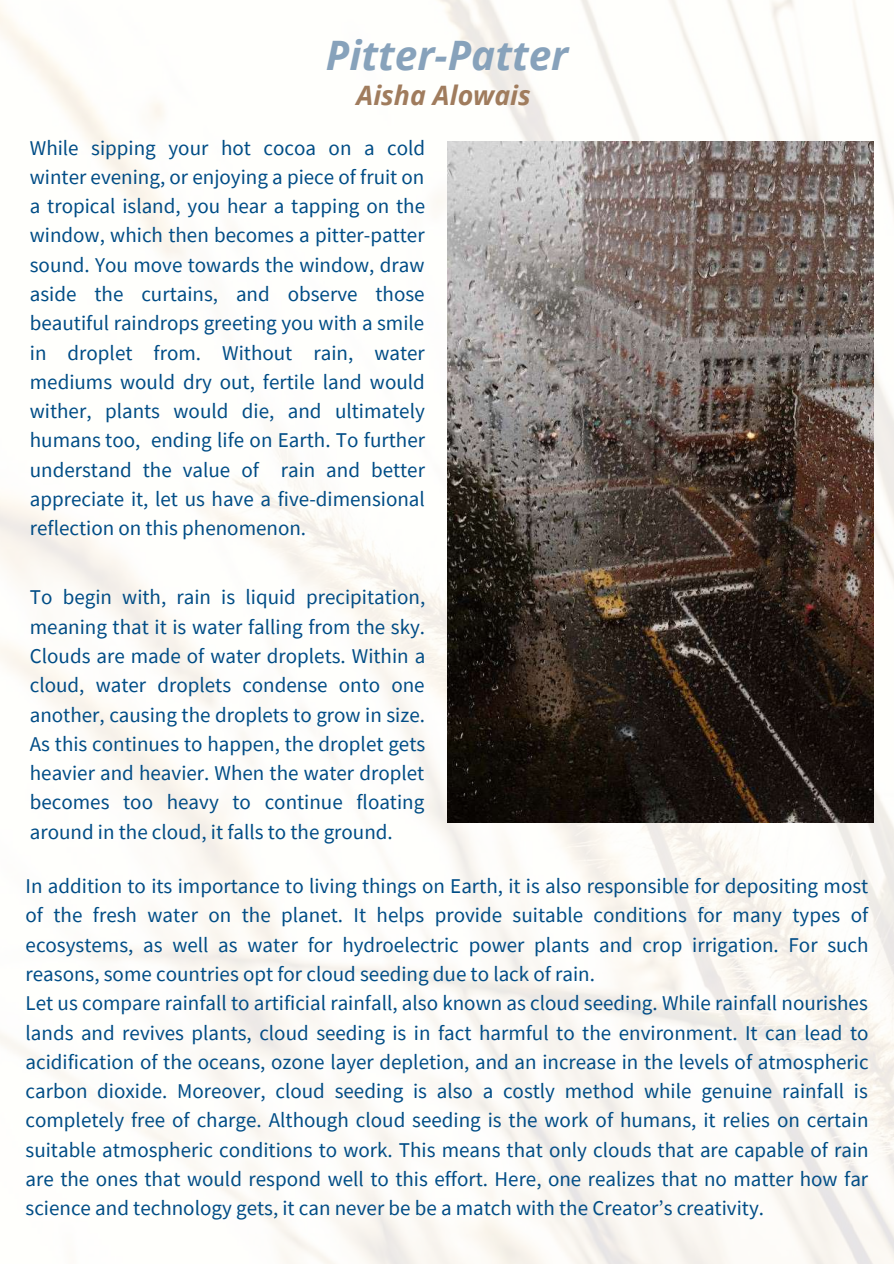
<style>
.page{position:relative;width:894px;height:1264px;background:#fff}
.page>*{position:absolute;margin:0;border:0;box-sizing:border-box;transform-origin:0 0}
.t1{font:italic 700 40.65px "Open Sans";color:#87a2bb}
.t2{font:italic 700 26.7px "Open Sans";color:#a07c5d}
.t3{font:21px/29.2px "Source Sans Pro";color:#014d86;text-align:justify}
</style>
<div class="page">
<img style="left:0;top:0;width:893px;height:1263px">
<img style="left:447px;top:141px;width:425px;height:681px">
<h1 class="t1" style="left:326px;top:26px;width:244px">Pitter-Patter</h1>
<p class="t2" style="left:356px;top:76px;width:176px">Aisha Alowais</p>
<p class="t3" style="left:30px;top:133px;width:397px">While sipping your hot cocoa on a cold winter evening, or enjoying a piece of fruit on a tropical island, you hear a tapping on the window, which then becomes a pitter-patter sound. You move towards the window, draw aside the curtains, and observe those beautiful raindrops greeting you with a smile in droplet from. Without rain, water mediums would dry out, fertile land would wither, plants would die, and ultimately humans too, ending life on Earth. To further understand the value of rain and better appreciate it, let us have a five-dimensional reflection on this phenomenon.</p>
<p class="t3" style="left:30px;top:582px;width:397px">To begin with, rain is liquid precipitation, meaning that it is water falling from the sky.<br>Clouds are made of water droplets. Within a cloud, water droplets condense onto one another, causing the droplets to grow in size.<br>As this continues to happen, the droplet gets heavier and heavier. When the water droplet becomes too heavy to continue floating around in the cloud, it falls to the ground.</p>
<p class="t3" style="left:26px;top:871px;width:844px;text-align:left">In addition to its importance to living things on Earth, it is also responsible for depositing most of the fresh water on the planet. It helps provide suitable conditions for many types of ecosystems, as well as water for hydroelectric power plants and crop irrigation. For such reasons, some countries opt for cloud seeding due to lack of rain.<br>Let us compare rainfall to artificial rainfall, also known as cloud seeding. While rainfall nourishes lands and revives plants, cloud seeding is in fact harmful to the environment. It can lead to acidification of the oceans, ozone layer depletion, and an increase in the levels of atmospheric carbon dioxide. Moreover, cloud seeding is also a costly method while genuine rainfall is completely free of charge. Although cloud seeding is the work of humans, it relies on certain suitable atmospheric conditions to work. This means that only clouds that are capable of rain are the ones that would respond well to this effort. Here, one realizes that no matter how far science and technology gets, it can never be be a match with the Creator’s creativity.</p>
</div>
